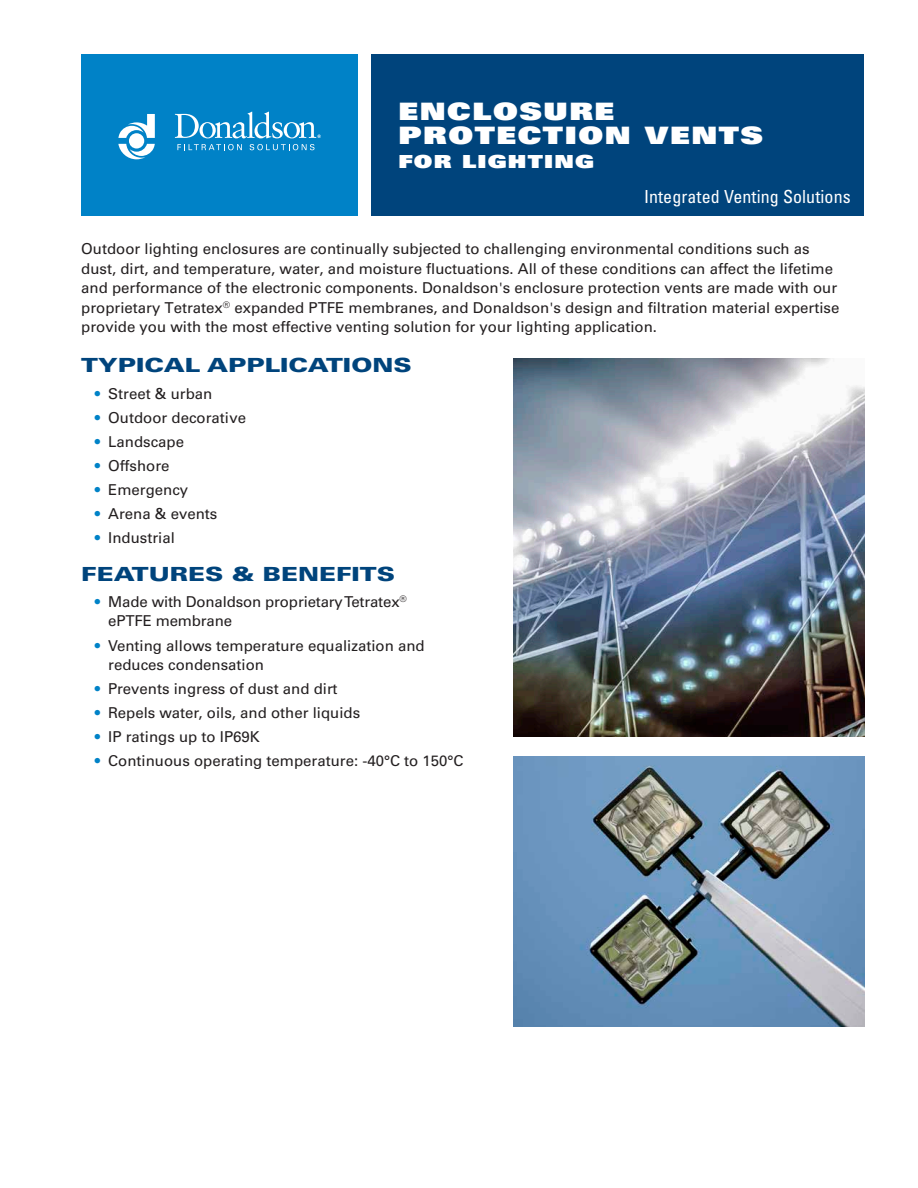
<style>
.page{position:relative;width:918px;height:1188px;background:#fff}
.page>*{position:absolute;margin:0;border:0;box-sizing:border-box;transform-origin:0 0}
.t1{font:24px/24px "Univers LT Std X Black";letter-spacing:.05em;color:#fff;scale:1.3 1}
.t2{font:900 19.5px "Univers LT Std";color:#00447c;scale:1.3 1}
.t3{font:condensed 18px "Univers LT Std";letter-spacing:.005em;color:#fff}
.t4{font:18px "Univers LT Std X Black";letter-spacing:.05em;color:#fff;scale:1.3 1}
.t5{font:15px/19.5px "Univers LT Std";color:#231f20}
.s1{color:#0082c7}
</style>
<div class="page">
<div style="left:81px;top:54px;width:277px;height:162px;background:#0082c7"></div>
<svg style="left:177px;top:144px;width:65px;height:6px"></svg>
<svg style="left:250px;top:144px;width:65px;height:6px"></svg>
<svg style="left:118px;top:114px;width:37px;height:45px"></svg>
<svg style="left:175px;top:112px;width:146px;height:26px"></svg>
<div style="left:372px;top:54px;width:492px;height:162px;background:#00447c"></div>
<img style="left:513px;top:756px;width:351px;height:270px">
<img style="left:513px;top:358px;width:351px;height:378px">
<h1 class="t1" style="left:399px;top:99px;width:282px">ENCLOSURE<br>PROTECTION VENTS</h1>
<p class="t4" style="left:399px;top:150px;width:152px">FOR LIGHTING</p>
<p class="t3" style="left:644px;top:185px;width:208px">Integrated Venting Solutions</p>
<p class="t5" style="left:81px;top:239px;width:760px">Outdoor lighting enclosures are continually subjected to challenging environmental conditions such as dust, dirt, and temperature, water, and moisture fluctuations. All of these conditions can affect the lifetime and performance of the electronic components. Donaldson's enclosure protection vents are made with our proprietary Tetratex<sup>®</sup> expanded PTFE membranes, and Donaldson's design and filtration material expertise provide you with the most effective venting solution for your lighting application.</p>
<h2 class="t2" style="left:81px;top:353px;width:256px">TYPICAL APPLICATIONS</h2>
<p class="t5" style="left:95px;top:384px;width:119px"><span class="s1">•</span> Street &amp; urban</p>
<p class="t5" style="left:95px;top:408px;width:153px"><span class="s1">•</span> Outdoor decorative</p>
<p class="t5" style="left:95px;top:432px;width:91px"><span class="s1">•</span> Landscape</p>
<p class="t5" style="left:95px;top:456px;width:76px"><span class="s1">•</span> Offshore</p>
<p class="t5" style="left:95px;top:480px;width:95px"><span class="s1">•</span> Emergency</p>
<p class="t5" style="left:95px;top:504px;width:124px"><span class="s1">•</span> Arena &amp; events</p>
<p class="t5" style="left:95px;top:528px;width:82px"><span class="s1">•</span> Industrial</p>
<h2 class="t2" style="left:81px;top:561px;width:243px">FEATURES &amp; BENEFITS</h2>
<p class="t5" style="left:108px;top:592px;width:300px;text-indent:-13px"><span class="s1">•</span> Made with Donaldson proprietary Tetratex<sup>® </sup>ePTFE membrane</p>
<p class="t5" style="left:108px;top:636px;width:318px;text-indent:-13px"><span class="s1">•</span> Venting allows temperature equalization and reduces condensation</p>
<p class="t5" style="left:95px;top:679px;width:244px"><span class="s1">•</span> Prevents ingress of dust and dirt</p>
<p class="t5" style="left:95px;top:703px;width:267px"><span class="s1">•</span> Repels water, oils, and other liquids</p>
<p class="t5" style="left:95px;top:727px;width:167px"><span class="s1">•</span> IP ratings up to IP69K</p>
<p class="t5" style="left:95px;top:751px;width:370px"><span class="s1">•</span> Continuous operating temperature: -40°C to 150°C</p>
</div>
